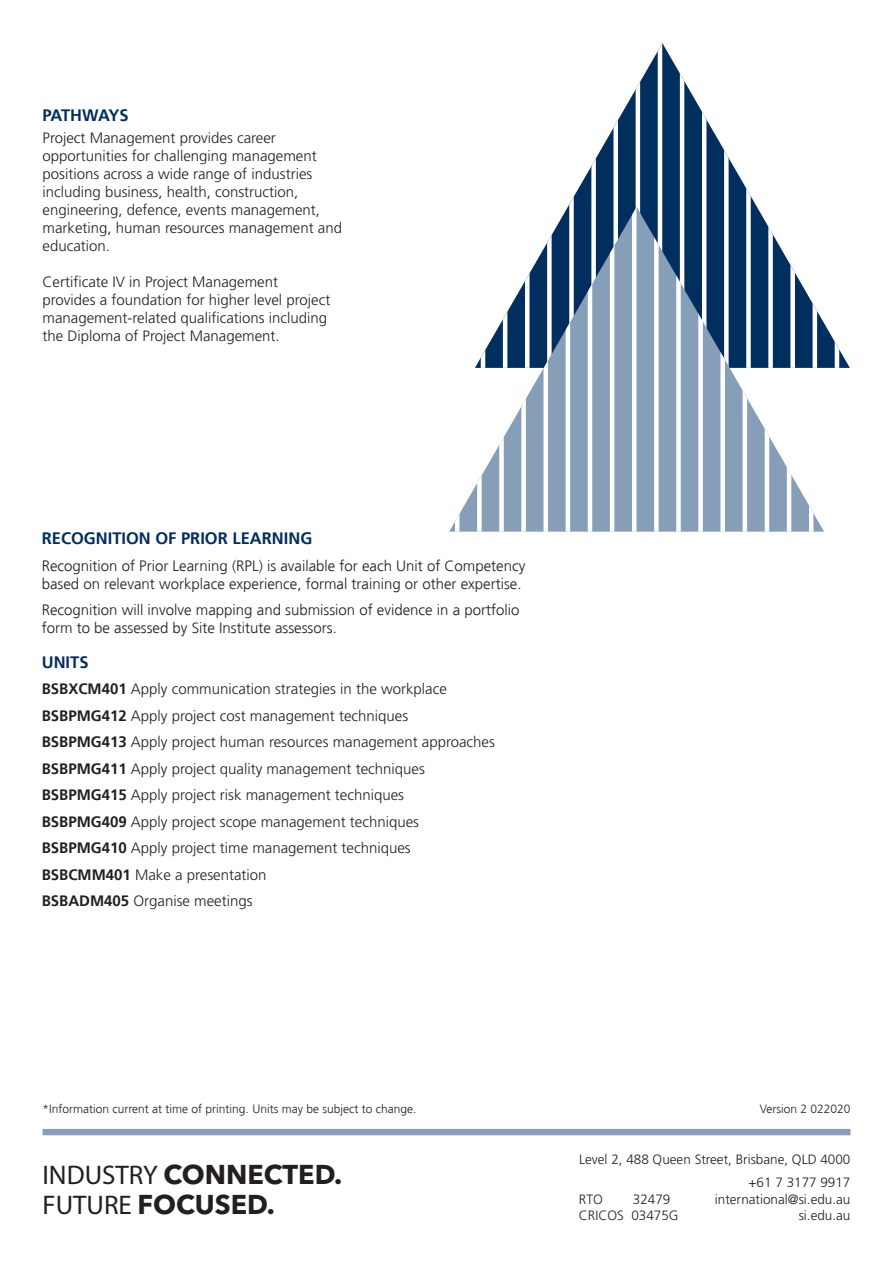
<style>
.page{position:relative;width:893px;height:1263px;background:#fff}
.page>*{position:absolute;margin:0;border:0;box-sizing:border-box;transform-origin:0 0}
.t1{font:700 27px "Avenir Next LT Pro";color:#231f20}
.Subheadings{font:700 16.5px "Frutiger";color:#002e5e}
.Subheadings-2{font:700 16.5px "Frutiger";letter-spacing:-.035em;color:#002e5e}
.Body{font:300 15px "Frutiger LT Std";color:#231f20}
.Body_Bold{font:300 15px/18px "Frutiger LT Std";color:#231f20}
.Body-2{font:300 15px/18px "Frutiger";color:#231f20}
.t2{font:300 13.5px "Frutiger LT Std";color:#231f20}
.Body_Bold-2{font:300 12px "Frutiger";color:#231f20}
.s1{font-family:"Frutiger";font-weight:700}
.s2{font-family:"Myriad Pro";font-weight:400}
</style>
<div class="page">
<div style="left:43px;top:1129px;width:807px;height:6px;background:#879eb8"></div>
<svg style="left:568px;top:43px;width:282px;height:325px"></svg>
<svg style="left:449px;top:207px;width:375px;height:325px"></svg>
<p class="Subheadings-2" style="left:43px;top:105px;width:88px">PATHWAYS</p>
<p class="Body_Bold" style="left:43px;top:129px;width:301px">Project Management provides career opportunities for challenging management positions across a wide range of industries including business, health, construction, engineering, defence, events management, marketing, human resources management and education.</p>
<p class="Body_Bold" style="left:43px;top:273px;width:289px">Certificate IV in Project Management provides a foundation for higher level project management-related qualifications including the Diploma of Project Management.</p>
<p class="Subheadings" style="left:42px;top:529px;width:272px">RECOGNITION OF PRIOR LEARNING</p>
<p class="Body-2" style="left:42px;top:557px;width:485px">Recognition of Prior Learning (RPL) is available for each Unit of Competency based on relevant workplace experience, formal training or other expertise.</p>
<p class="Body-2" style="left:42px;top:601px;width:479px">Recognition will involve mapping and submission of evidence in a portfolio form to be assessed by Site Institute assessors.</p>
<p class="Subheadings" style="left:42px;top:652px;width:48px">UNITS</p>
<p class="Body" style="left:42px;top:681px;width:407px"><span class="s1">BSBXCM401</span> Apply communication strategies in the workplace</p>
<p class="Body" style="left:42px;top:707px;width:368px"><span class="s1">BSBPMG412</span> Apply project cost management techniques</p>
<p class="Body" style="left:42px;top:734px;width:455px"><span class="s1">BSBPMG413</span> Apply project human resources management approaches</p>
<p class="Body" style="left:42px;top:760px;width:385px"><span class="s1">BSBPMG411</span> Apply project quality management techniques</p>
<p class="Body" style="left:42px;top:787px;width:364px"><span class="s1">BSBPMG415</span> Apply project risk management techniques</p>
<p class="Body" style="left:42px;top:813px;width:379px"><span class="s1">BSBPMG409</span> Apply project scope management techniques</p>
<p class="Body" style="left:42px;top:840px;width:370px"><span class="s1">BSBPMG410</span> Apply project time management techniques</p>
<p class="Body" style="left:42px;top:866px;width:226px"><span class="s1">BSBCMM401</span> Make a presentation</p>
<p class="Body" style="left:42px;top:893px;width:212px"><span class="s1">BSBADM405</span> Organise meetings</p>
<p class="Body_Bold-2" style="left:43px;top:1102px;width:375px">*Information current at time of printing. Units may be subject to change.</p>
<p class="Body_Bold-2" style="left:760px;top:1102px;width:92px">Version 2 022020</p>
<p class="t1" style="left:43px;top:1158px;width:301px"><span class="s2">INDUSTRY</span> CONNECTED.</p>
<p class="t1" style="left:43px;top:1188px;width:234px"><span class="s2">FUTURE</span> FOCUSED.</p>
<p class="t2" style="left:579px;top:1152px;width:273px">Level 2, 488 Queen Street, Brisbane, QLD 4000</p>
<p class="t2" style="left:748px;top:1175px;width:103px">+61 7 3177 9917</p>
<p class="t2" style="left:715px;top:1191px;width:137px">international@si.edu.au</p>
<p class="t2" style="left:799px;top:1208px;width:53px">si.edu.au</p>
<p class="t2" style="left:579px;top:1192px;width:26px">RTO</p>
<p class="t2" style="left:633px;top:1192px;width:39px">32479</p>
<p class="t2" style="left:579px;top:1208px;width:101px">CRICOS 03475G</p>
</div>
